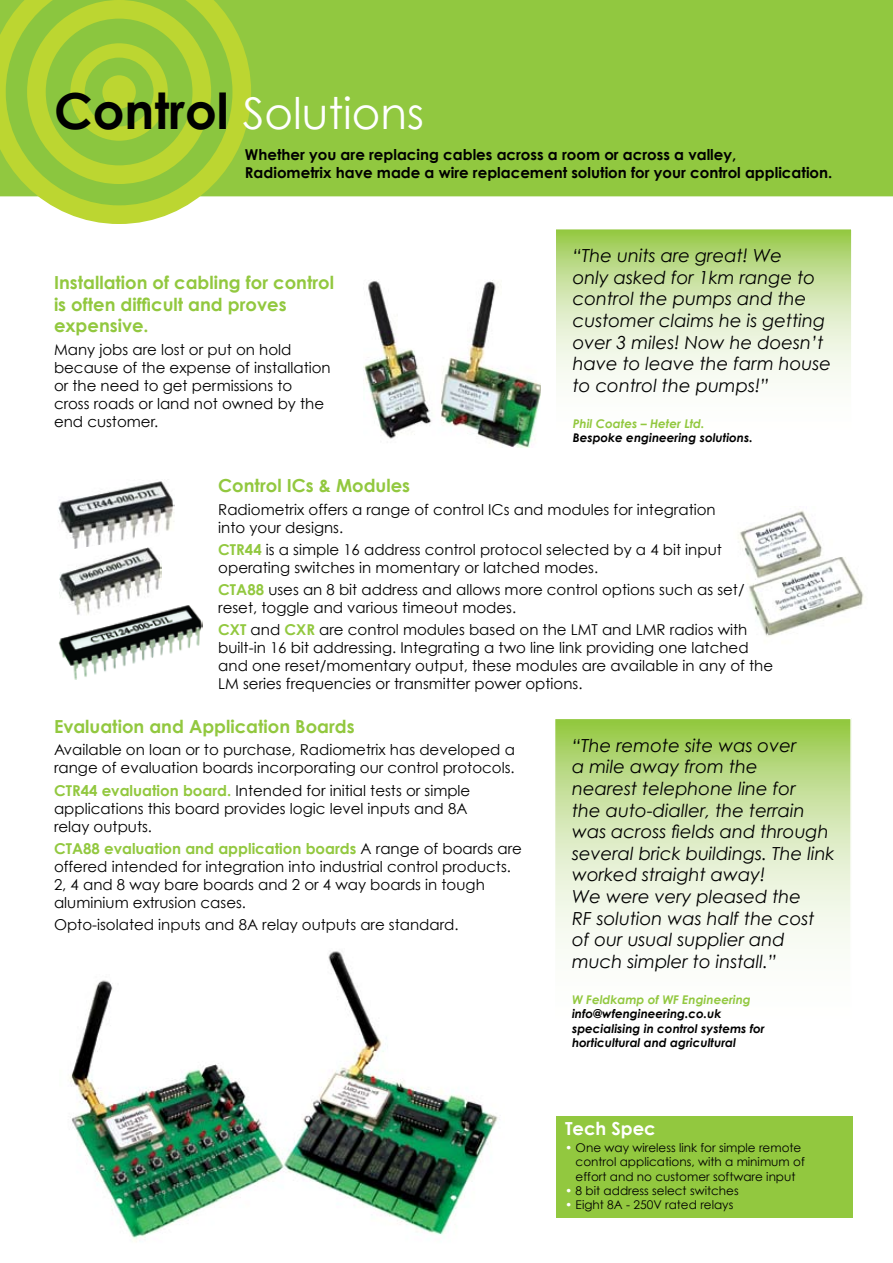
<style>
.page{position:relative;width:893px;height:1263px;background:#fff}
.page>*{position:absolute;margin:0;border:0;box-sizing:border-box;transform-origin:0 0}
.t1{font:43.65px "Century Gothic";color:#fff}
.t2{font:italic 18px/21.6px "Century Gothic";color:#000}
.t3{font:700 18px/21.6px "Century Gothic";color:#92c83f}
.t4{font:700 18px "Century Gothic";color:#fff}
.t5{font:15px/18px "Century Gothic";color:#000}
.t6{font:700 15px/18px "Century Gothic";color:#000}
.t7{font:12px/14.4px "Century Gothic";color:#000}
.t8{font:italic 700 12px/14.4px "Century Gothic";color:#000}
.t9{font:italic 700 12px "Century Gothic";color:#92c83f}
.s1{font-weight:700;font-size:49.65px;color:#000}
.s2{font-weight:700;color:#92c83f}
.s3{color:#fff}
</style>
<div class="page">
<img style="left:69px;top:951px;width:429px;height:291px">
<div style="left:251px;top:0;width:642px;height:196px;background:#91c840"></div>
<svg style="left:0;top:0;width:251px;height:224px"></svg>
<svg style="left:6px;top:0;width:226px;height:205px;background:#9dcc41"></svg>
<div style="left:27px;top:0;width:184px;height:184px;background:#bcd631;border-radius:50%"></div>
<div style="left:46px;top:19px;width:146px;height:146px;background:#8bc63f;border-radius:50%"></div>
<div style="left:70px;top:43px;width:98px;height:98px;background:#bcd631;border-radius:50%"></div>
<div style="left:85px;top:58px;width:69px;height:68px;background:#8bc63f;border-radius:50%"></div>
<div style="left:102px;top:75px;width:34px;height:34px;background:#bcd631;border-radius:50%"></div>
<svg style="left:557px;top:231px;width:293px;height:152px;background:#d4e8b5"></svg>
<div style="left:554px;top:228px;width:299px;height:226px;border:2px solid #fff"></div>
<img style="left:58px;top:605px;width:144px;height:74px">
<img style="left:738px;top:510px;width:126px;height:127px">
<img style="left:58px;top:481px;width:117px;height:66px">
<img style="left:59px;top:547px;width:103px;height:68px">
<svg style="left:557px;top:721px;width:292px;height:228px;background:#d3e7b3"></svg>
<div style="left:554px;top:718px;width:298px;height:337px;border:2px solid #fff"></div>
<div style="left:556px;top:1116px;width:297px;height:101px;background:#92c83f"></div>
<img style="left:364px;top:280px;width:177px;height:167px">
<h1 class="t1" style="left:54px;top:86px;width:372px"><span class="s1">Control</span> Solutions</h1>
<p class="t6" style="left:245px;top:145px;width:589px">Whether you are replacing cables across a room or across a valley,<br>Radiometrix have made a wire replacement solution for your control application.</p>
<p class="t3" style="left:54px;top:271px;width:282px">Installation of cabling for control is often difficult and proves expensive.</p>
<p class="t5" style="left:54px;top:340px;width:278px">Many jobs are lost or put on hold because of the expense of installation or the need to get permissions to cross roads or land not owned by the end customer.</p>
<p class="t2" style="left:573px;top:245px;width:260px">“The units are great! We<br>only asked for 1km range to control the pumps and the customer claims he is getting over 3 miles! Now he doesn’t have to leave the farm house to control the pumps!”</p>
<p class="t9" style="left:573px;top:416px;width:133px">Phil Coates – Heter Ltd.</p>
<p class="t8" style="left:573px;top:430px;width:181px">Bespoke engineering solutions.</p>
<p class="t3" style="left:218px;top:475px;width:193px">Control ICs &amp; Modules</p>
<p class="t5" style="left:218px;top:500px;width:499px">Radiometrix offers a range of control ICs and modules for integration into your designs.</p>
<p class="t5" style="left:218px;top:540px;width:505px"><span class="s2">CTR44</span> is a simple 16 address control protocol selected by a 4 bit input operating switches in momentary or latched modes.</p>
<p class="t5" style="left:218px;top:580px;width:528px"><span class="s2">CTA88</span> uses an 8 bit address and allows more control options such as set/ reset, toggle and various timeout modes.</p>
<p class="t5" style="left:218px;top:621px;width:556px"><span class="s2">CXT</span> and <span class="s2">CXR</span> are control modules based on the LMT and LMR radios with built-in 16 bit addressing. Integrating a two line link providing one latched and one reset/momentary output, these modules are available in any of the LM series frequencies or transmitter power options.</p>
<p class="t3" style="left:54px;top:715px;width:302px">Evaluation and Application Boards</p>
<p class="t5" style="left:54px;top:741px;width:462px">Available on loan or to purchase, Radiometrix has developed a range of evaluation boards incorporating our control protocols.</p>
<p class="t5" style="left:54px;top:781px;width:418px"><span class="s2">CTR44 evaluation board.</span> Intended for initial tests or simple applications this board provides logic level inputs and 8A relay outputs.</p>
<p class="t5" style="left:54px;top:839px;width:469px"><span class="s2">CTA88 evaluation and application boards</span> A range of boards are offered intended for integration into industrial control products.<br>2, 4 and 8 way bare boards and 2 or 4 way boards in tough aluminium extrusion cases.</p>
<p class="t5" style="left:54px;top:915px;width:406px">Opto-isolated inputs and 8A relay outputs are standard.</p>
<p class="t2" style="left:572px;top:734px;width:264px">“The remote site was over<br>a mile away from the<br>nearest telephone line for<br>the auto-dialler, the terrain was across fields and through several brick buildings. The link worked straight away!<br>We were very pleased the<br>RF solution was half the cost of our usual supplier and much simpler to install.”</p>
<p class="t9" style="left:572px;top:992px;width:180px">W Feldkamp of WF Engineering</p>
<p class="t8" style="left:572px;top:1006px;width:194px">info@wfengineering.co.uk specialising in control systems for horticultural and agricultural</p>
<p class="t4" style="left:565px;top:1117px;width:92px">Tech Spec</p>
<p class="t7" style="left:576px;top:1140px;width:231px;text-indent:-11px"><span class="s3">•</span> One way wireless link for simple remote control applications, with a minimum of effort and no customer software input</p>
<p class="t7" style="left:565px;top:1183px;width:175px"><span class="s3">•</span> 8 bit address select switches</p>
<p class="t7" style="left:565px;top:1198px;width:170px"><span class="s3">•</span> Eight 8A - 250V rated relays</p>
</div>
